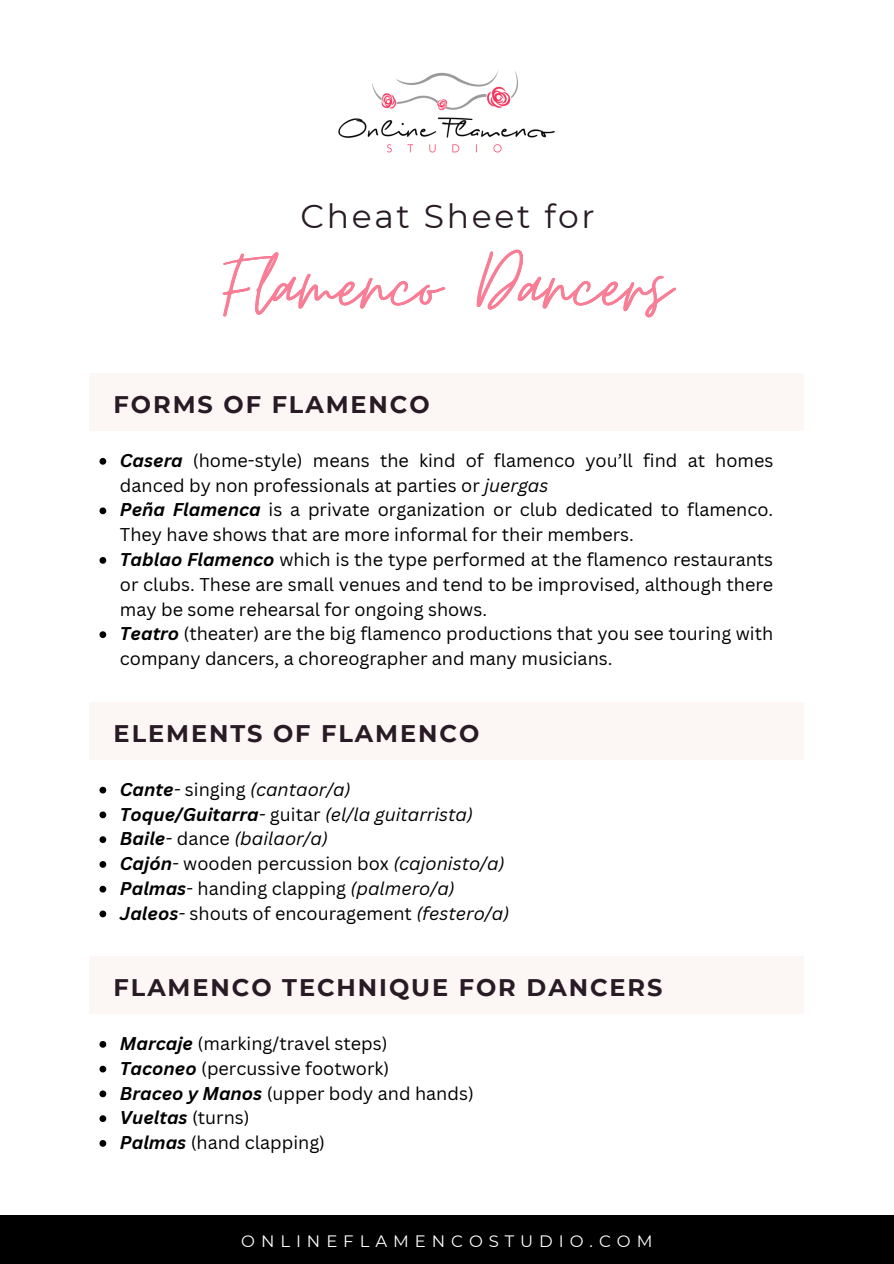
<style>
.page{position:relative;width:894px;height:1264px;background:#fff}
.page>*{position:absolute;margin:0;border:0;box-sizing:border-box;transform-origin:0 0}
.t1{font:97.5px "Moon Time";color:#f97d95}
.t2{font:33px "Montserrat";letter-spacing:.08em;color:#291b25}
.t3{font:700 24px "Montserrat";letter-spacing:.08em;color:#291b25}
.t4{font:18px/24.8px "Canva Sans";color:#000}
.t5{font:italic 18px "Canva Sans";color:#000}
.t6{font:italic 700 18px "Canva Sans";color:#000}
.t7{font:16.5px "Montserrat";letter-spacing:.36em;color:#fff}
.s1{font-weight:700;font-style:italic}
.s2{font-style:italic}
.s3{font-weight:700}
.s4{font-style:normal}
.s5{font-weight:400;font-style:normal}
</style>
<div class="page">
<div style="left:0;top:1215px;width:893px;height:48px;background:#000"></div>
<div style="left:89px;top:373px;width:715px;height:57px;background:#fcf6f4"></div>
<img style="left:338px;top:70px;width:217px;height:83px">
<svg style="left:99px;top:458px;width:7px;height:6px"></svg>
<svg style="left:99px;top:507px;width:7px;height:7px"></svg>
<svg style="left:99px;top:557px;width:7px;height:6px"></svg>
<svg style="left:99px;top:631px;width:7px;height:7px"></svg>
<div style="left:89px;top:701px;width:715px;height:58px;background:#fcf6f4"></div>
<svg style="left:99px;top:786px;width:7px;height:7px"></svg>
<svg style="left:99px;top:811px;width:7px;height:7px"></svg>
<svg style="left:99px;top:836px;width:7px;height:7px"></svg>
<svg style="left:99px;top:861px;width:7px;height:6px"></svg>
<svg style="left:99px;top:885px;width:7px;height:7px"></svg>
<svg style="left:99px;top:910px;width:7px;height:7px"></svg>
<div style="left:89px;top:956px;width:715px;height:57px;background:#fcf6f4"></div>
<svg style="left:99px;top:1041px;width:7px;height:6px"></svg>
<svg style="left:99px;top:1065px;width:7px;height:7px"></svg>
<svg style="left:99px;top:1090px;width:7px;height:7px"></svg>
<svg style="left:99px;top:1115px;width:7px;height:6px"></svg>
<svg style="left:99px;top:1140px;width:7px;height:6px"></svg>
<h3 class="t2" style="left:300px;top:196px;width:296px">Cheat Sheet for</h3>
<h1 class="t1" style="left:222px;top:226px;width:449px">Flamenco Dancers</h1>
<h2 class="t3" style="left:114px;top:390px;width:317px">FORMS OF FLAMENCO</h2>
<p class="t4" style="left:120px;top:447px;width:654px"><span class="s1">Casera</span> (home-style) means the kind of flamenco you’ll find at homes danced by non professionals at parties or <span class="s2">juergas</span></p>
<p class="t4" style="left:120px;top:497px;width:654px"><span class="s1">Peña Flamenca</span> is a private organization or club dedicated to flamenco.<br>They have shows that are more informal for their members.</p>
<p class="t4" style="left:120px;top:546px;width:654px;text-align:justify"><span class="s1">Tablao Flamenco</span> which is the type performed at the flamenco restaurants or clubs. These are small venues and tend to be improvised, although there may be some rehearsal for ongoing shows.</p>
<h3 class="t4" style="left:120px;top:621px;width:654px"><span class="s1">Teatro</span> (theater) are the big flamenco productions that you see touring with company dancers, a choreographer and many musicians.</h3>
<p class="t3" style="left:114px;top:719px;width:367px">ELEMENTS OF FLAMENCO</p>
<p class="t5" style="left:120px;top:776px;width:232px"><span class="s3">Cante</span>- <span class="s4">singing</span> (cantaor/a)</p>
<p class="t5" style="left:120px;top:801px;width:354px"><span class="s3">Toque/Guitarra</span>- <span class="s4">guitar</span> (el/la guitarrista)</p>
<p class="t5" style="left:120px;top:826px;width:209px"><span class="s3">Baile</span>- <span class="s4">dance</span> (bailaor/a)</p>
<p class="t4" style="left:120px;top:850px;width:386px"><span class="s1">Cajón</span><span class="s2">-</span> wooden percussion box <span class="s2">(cajonisto/a)</span></p>
<p class="t4" style="left:120px;top:875px;width:336px"><span class="s1">Palmas</span><span class="s2">-</span> handing clapping <span class="s2">(palmero/a)</span></p>
<h3 class="t4" style="left:120px;top:900px;width:390px"><span class="s1">Jaleos</span><span class="s2">-</span> shouts of encouragement <span class="s2">(festero/a)</span></h3>
<p class="t3" style="left:114px;top:973px;width:550px">FLAMENCO TECHNIQUE FOR DANCERS</p>
<p class="t4" style="left:120px;top:1030px;width:269px"><span class="s1">Marcaje</span> (marking/travel steps)</p>
<p class="t4" style="left:120px;top:1055px;width:271px"><span class="s1">Taconeo</span> (percussive footwork)</p>
<p class="t4" style="left:120px;top:1080px;width:355px"><span class="s1">Braceo y Manos</span> (upper body and hands)</p>
<p class="t6" style="left:120px;top:1104px;width:131px">Vueltas <span class="s5">(turns)</span></p>
<h4 class="t4" style="left:120px;top:1129px;width:206px"><span class="s1">Palmas</span> (hand clapping)</h4>
<h1 class="t7" style="left:241px;top:1231px;width:412px">ONLINEFLAMENCOSTUDIO.COM</h1>
</div>
